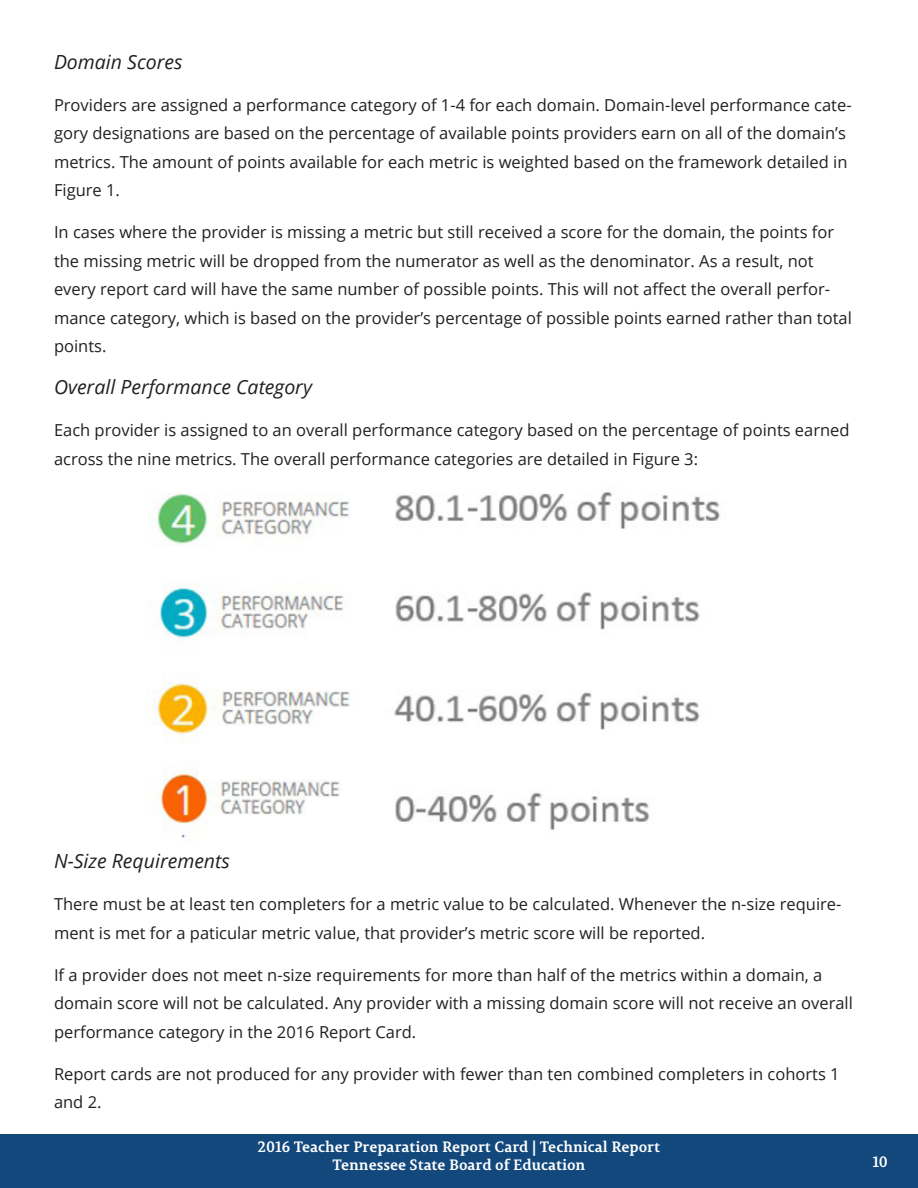
<style>
.page{position:relative;width:918px;height:1188px;background:#fff}
.page>*{position:absolute;margin:0;border:0;box-sizing:border-box;transform-origin:0 0}
.t1{font:italic 19.5px "Open Sans";color:#231f20}
.t2{font:16.5px/28.5px "Open Sans";color:#231f20}
.t3{font:700 15px/18px "Permian Slab Serif Typeface";color:#fff;text-align:center}
</style>
<div class="page">
<div style="left:0;top:1134px;width:918px;height:54px;background:#12487b"></div>
<img style="left:147px;top:491px;width:574px;height:347px">
<p class="t1" style="left:54px;top:48px;width:130px">Domain Scores</p>
<p class="t2" style="left:54px;top:90px;width:799px">Providers are assigned a performance category of 1-4 for each domain. Domain-level performance cate&shy;gory designations are based on the percentage of available points providers earn on all of the domain’s metrics. The amount of points available for each metric is weighted based on the framework detailed in Figure 1.</p>
<p class="t2" style="left:54px;top:218px;width:799px">In cases where the provider is missing a metric but still received a score for the domain, the points for the missing metric will be dropped from the numerator as well as the denominator. As a result, not every report card will have the same number of possible points. This will not affect the overall perfor&shy;mance category, which is based on the provider’s percentage of possible points earned rather than total points.</p>
<p class="t1" style="left:54px;top:374px;width:260px">Overall Performance Category</p>
<p class="t2" style="left:54px;top:416px;width:797px">Each provider is assigned to an overall performance category based on the percentage of points earned across the nine metrics. The overall performance categories are detailed in Figure 3:</p>
<p class="t1" style="left:54px;top:848px;width:177px">N-Size Requirements</p>
<p class="t2" style="left:54px;top:889px;width:789px">There must be at least ten completers for a metric value to be calculated. Whenever the n-size require&shy;ment is met for a paticular metric value, that provider’s metric score will be reported.</p>
<p class="t2" style="left:54px;top:960px;width:800px">If a provider does not meet n-size requirements for more than half of the metrics within a domain, a domain score will not be calculated. Any provider with a missing domain score will not receive an overall performance category in the 2016 Report Card.</p>
<p class="t2" style="left:54px;top:1059px;width:787px">Report cards are not produced for any provider with fewer than ten combined completers in cohorts 1 and 2.</p>
<p class="t3" style="left:258px;top:1137px;width:404px">2016 Teacher Preparation Report Card | Technical Report<br>Tennessee State Board of Education</p>
<p class="t3" style="left:872px;top:1152px;width:17px">10</p>
</div>
